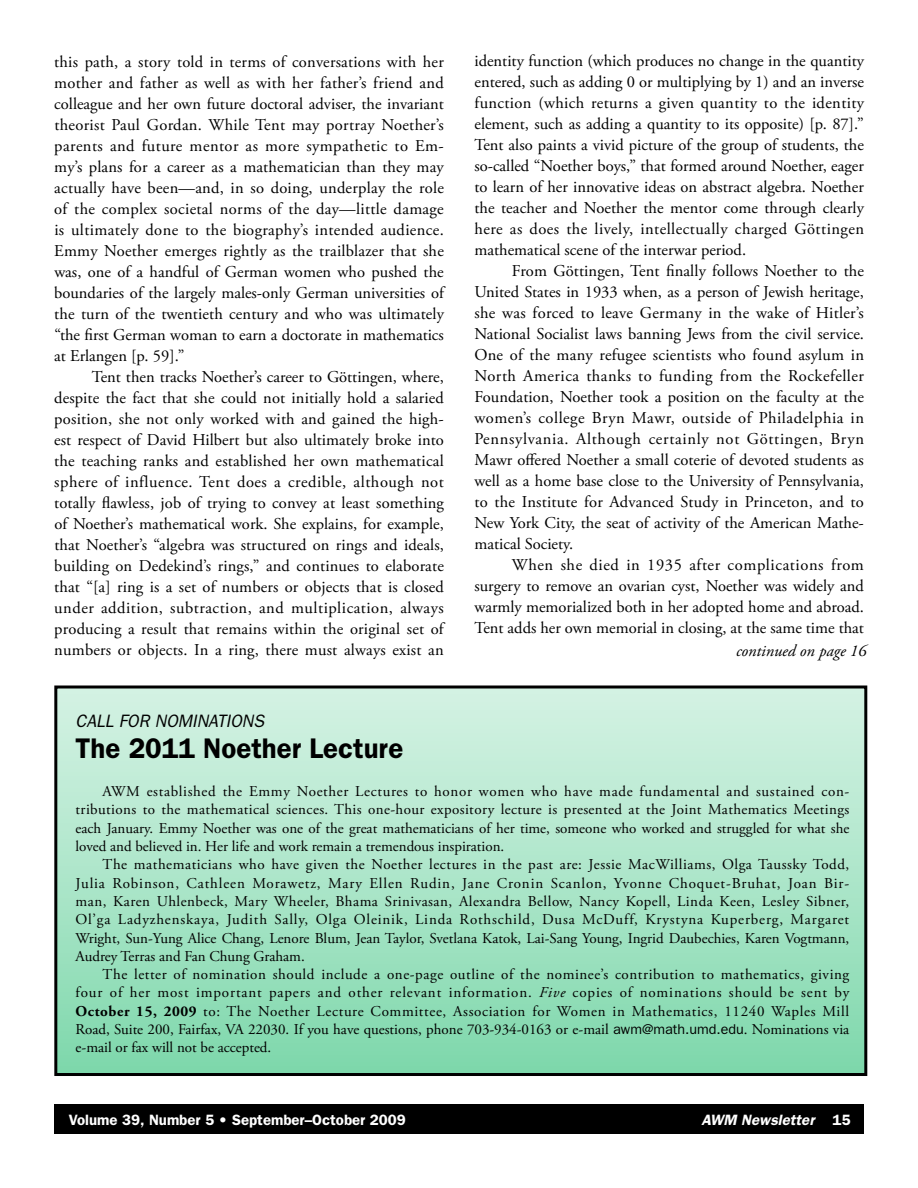
<style>
.page{position:relative;width:918px;height:1188px;background:#fff}
.page>*{position:absolute;margin:0;border:0;box-sizing:border-box;transform-origin:0 0}
.t1{font:600 28.5px "Franklin Gothic";color:#000}
.t2{font:italic 18px "Franklin Gothic";color:#000}
.t3{font:16.5px/21px "Adobe Garamond Pro";color:#000;text-align:justify}
.t4{font:italic 16.5px "Adobe Garamond Pro";color:#000}
.t5{font:15px/18.3px "Adobe Garamond Pro";color:#000;text-align:justify}
.t6{font:600 15px "Franklin Gothic";color:#fff}
.t7{font:italic 600 15px "Franklin Gothic";color:#fff}
.s1{font-style:italic}
.s2{font-weight:700}
.s3{font-family:"Franklin Gothic";font-size:14.25px}
.s4{font-style:normal}
</style>
<div class="page">
<div style="left:56px;top:687px;width:810px;height:388px;background:linear-gradient(to bottom,#d7f3e5,#7fd8ac)"></div>
<div style="left:54px;top:686px;width:813px;height:390px;border:3px solid #000"></div>
<div style="left:54px;top:1104px;width:810px;height:30px;background:#000"></div>
<p class="t3" style="left:54px;top:52px;width:391px">this path, a story told in terms of conversations with her mother and father as well as with her father’s friend and colleague and her own future doctoral adviser, the invariant theorist Paul Gordan. While Tent may portray Noether’s parents and future mentor as more sympathetic to Em&shy;my’s plans for a career as a mathematician than they may actually have been—and, in so doing, underplay the role of the complex societal norms of the day—little damage is ultimately done to the biography’s intended audience.<br>Emmy Noether emerges rightly as the trailblazer that she was, one of a handful of German women who pushed the boundaries of the largely males-only German universities of the turn of the twentieth century and who was ultimately “the first German woman to earn a doctorate in mathematics at Erlangen [p. 59].”</p>
<p class="t3" style="left:54px;top:367px;width:391px;text-indent:38px">Tent then tracks Noether’s career to Göttingen, where, despite the fact that she could not initially hold a salaried position, she not only worked with and gained the high&shy;est respect of David Hilbert but also ultimately broke into the teaching ranks and established her own mathematical sphere of influence. Tent does a credible, although not totally flawless, job of trying to convey at least something of Noether’s mathematical work. She explains, for example, that Noether’s “algebra was structured on rings and ideals, building on Dedekind’s rings,” and continues to elaborate that “[a] ring is a set of numbers or objects that is closed under addition, subtraction, and multiplication, always producing a result that remains within the original set of numbers or objects. In a ring, there must always exist an</p>
<p class="t3" style="left:474px;top:51px;width:391px">identity function (which produces no change in the quantity entered, such as adding 0 or multiplying by 1) and an inverse function (which returns a given quantity to the identity element, such as adding a quantity to its opposite) [p. 87].” Tent also paints a vivid picture of the group of students, the so-called “Noether boys,” that formed around Noether, eager to learn of her innovative ideas on abstract algebra. Noether the teacher and Noether the mentor come through clearly here as does the lively, intellectually charged Göttingen mathematical scene of the interwar period.</p>
<p class="t3" style="left:474px;top:261px;width:391px;text-indent:38px">From Göttingen, Tent finally follows Noether to the United States in 1933 when, as a person of Jewish heritage, she was forced to leave Germany in the wake of Hitler’s National Socialist laws banning Jews from the civil service.<br>One of the many refugee scientists who found asylum in North America thanks to funding from the Rockefeller Foundation, Noether took a position on the faculty at the women’s college Bryn Mawr, outside of Philadelphia in Pennsylvania. Although certainly not Göttingen, Bryn Mawr offered Noether a small coterie of devoted students as well as a home base close to the University of Pennsylvania, to the Institute for Advanced Study in Princeton, and to New York City, the seat of activity of the American Mathe&shy;matical Society.</p>
<p class="t3" style="left:474px;top:555px;width:391px;text-indent:38px">When she died in 1935 after complications from surgery to remove an ovarian cyst, Noether was widely and warmly memorialized both in her adopted home and abroad.<br>Tent adds her own memorial in closing, at the same time that</p>
<p class="t4" style="left:736px;top:641px;width:132px">continued on page 16</p>
<p class="t2" style="left:76px;top:710px;width:190px">CALL FOR NOMINATIONS</p>
<h1 class="t1" style="left:76px;top:731px;width:329px">The 2011 Noether Lecture</h1>
<p class="t5" style="left:76px;top:783px;width:775px;text-indent:27px">AWM established the Emmy Noether Lectures to honor women who have made fundamental and sustained con&shy;tributions to the mathematical sciences. This one-hour expository lecture is presented at the Joint Mathematics Meetings each January. Emmy Noether was one of the great mathematicians of her time, someone who worked and struggled for what she loved and believed in. Her life and work remain a tremendous inspiration.</p>
<p class="t5" style="left:76px;top:856px;width:775px;text-indent:27px">The mathematicians who have given the Noether lectures in the past are: Jessie MacWilliams, Olga Taussky Todd, Julia Robinson, Cathleen Morawetz, Mary Ellen Rudin, Jane Cronin Scanlon, Yvonne Choquet-Bruhat, Joan Bir&shy;man, Karen Uhlen-beck, Mary Wheeler, Bhama Srinivasan, Alexandra Bellow, Nancy Kopell, Linda Keen, Lesley Sibner, Ol’ga Ladyzhenskaya, Judith Sally, Olga Oleinik, Linda Rothschild, Dusa McDuff, Krystyna Kuperberg, Margaret Wright, Sun-Yung Alice Chang, Lenore Blum, Jean Taylor, Svetlana Katok, Lai-Sang Young, Ingrid Daubechies, Karen Vogtmann, Audrey Terras and Fan Chung Graham.</p>
<p class="t5" style="left:76px;top:966px;width:775px;text-indent:27px">The letter of nomination should include a one-page outline of the nominee’s contribution to mathematics, giving four of her most important papers and other relevant information. <span class="s1">Five</span> copies of nominations should be sent by <span class="s2">October 15, 2009</span> to: The Noether Lecture Committee, Association for Women in Mathematics, 11240 Waples Mill Road, Suite 200, Fairfax, VA 22030. If you have questions, phone 703-934-0163 or e-mail <span class="s3">awm@math.umd.edu</span>. Nominations via e-mail or fax will not be accepted.</p>
<p class="t6" style="left:69px;top:1111px;width:338px">Volume 39, Number 5 • September–October 2009</p>
<p class="t7" style="left:701px;top:1111px;width:151px">AWM Newsletter <span class="s4">15</span></p>
</div>
